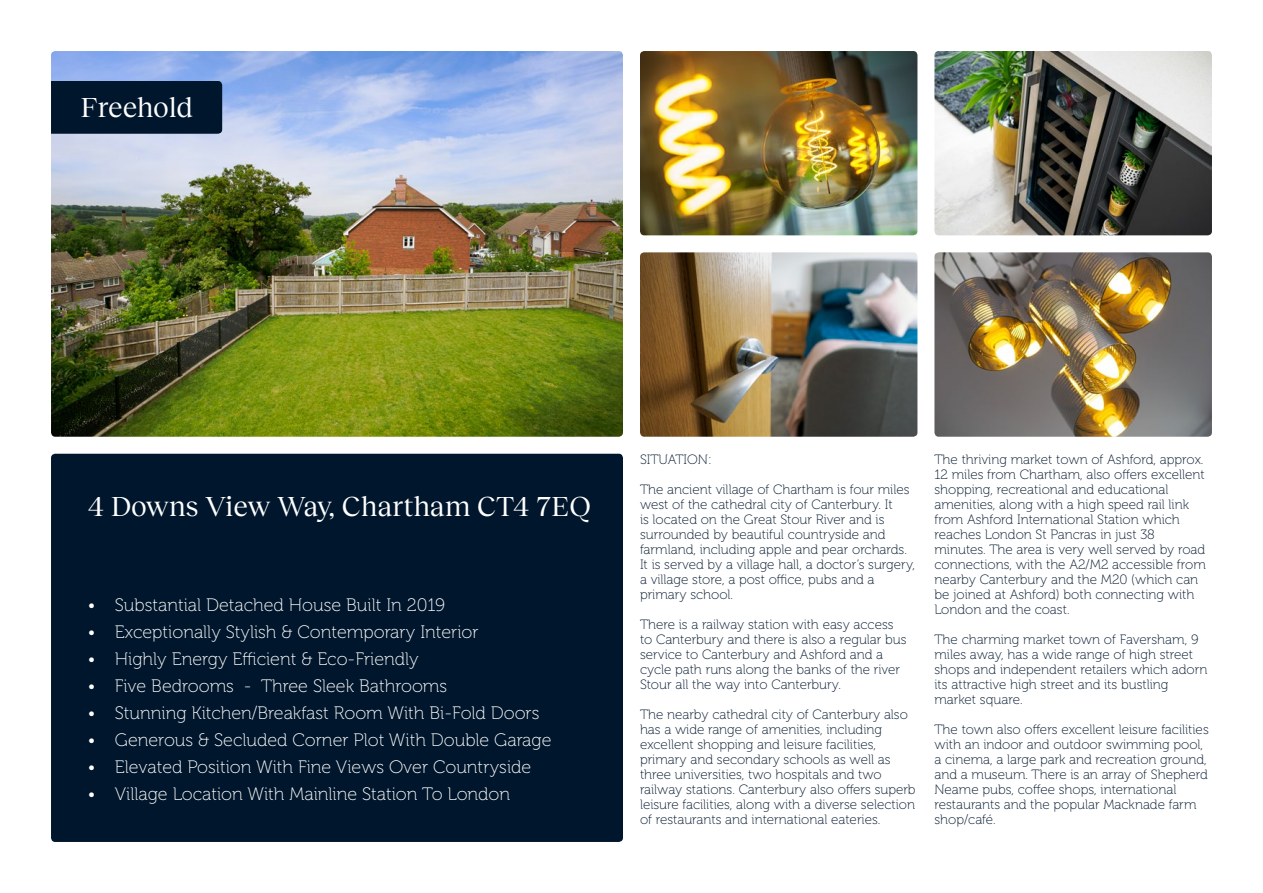
<style>
.page{position:relative;width:1263px;height:893px;background:#fff}
.page>*{position:absolute;margin:0;border:0;box-sizing:border-box;transform-origin:0 0}
.t1{font:28.5px "Reckless Neue";letter-spacing:-.005em;color:#fff}
.t2{font:18px "Museo 100";color:#fff}
.t3{font:13.5px/15px "Museo 100";color:#00162c}
</style>
<div class="page">
<div style="left:51px;top:454px;width:572px;height:388px;background:#00162c;border-radius:4px"></div>
<img style="left:51px;top:51px;width:572px;height:386px">
<img style="left:640px;top:51px;width:277px;height:184px">
<img style="left:640px;top:252px;width:277px;height:185px">
<img style="left:934px;top:51px;width:278px;height:184px">
<img style="left:934px;top:252px;width:278px;height:185px">
<div style="left:51px;top:81px;width:171px;height:53px;background:#00162c"></div>
<h1 class="t1" style="left:81px;top:88px;width:114px">Freehold</h1>
<h1 class="t1" style="left:88px;top:486px;width:504px">4 Downs View Way, Chartham CT4 7EQ</h1>
<h2 class="t2" style="left:88px;top:595px;width:359px">• Substantial Detached House Built In 2019</h2>
<h2 class="t2" style="left:88px;top:622px;width:392px">• Exceptionally Stylish &amp; Contemporary Interior</h2>
<h2 class="t2" style="left:88px;top:649px;width:333px">• Highly Energy Efficient &amp; Eco-Friendly</h2>
<h2 class="t2" style="left:88px;top:676px;width:361px">• Five Bedrooms - Three Sleek Bathrooms</h2>
<h2 class="t2" style="left:88px;top:703px;width:453px">• Stunning Kitchen/Breakfast Room With Bi-Fold Doors</h2>
<h2 class="t2" style="left:88px;top:730px;width:465px">• Generous &amp; Secluded Corner Plot With Double Garage</h2>
<h2 class="t2" style="left:88px;top:757px;width:445px">• Elevated Position With Fine Views Over Countryside</h2>
<h2 class="t2" style="left:88px;top:784px;width:424px">• Village Location With Mainline Station To London</h2>
<p class="t3" style="left:640px;top:452px;width:73px">SITUATION:</p>
<p class="t3" style="left:640px;top:482px;width:277px">The ancient village of Chartham is four miles west of the cathedral city of Canterbury. It<br>is located on the Great Stour River and is surrounded by beautiful countryside and farmland, including apple and pear orchards.<br>It is served by a village hall, a doctor’s surgery, a village store, a post office, pubs and a primary school.</p>
<p class="t3" style="left:640px;top:617px;width:268px">There is a railway station with easy access to Canterbury and there is also a regular bus service to Canterbury and Ashford and a cycle path runs along the banks of the river Stour all the way into Canterbury.</p>
<p class="t3" style="left:640px;top:707px;width:277px">The nearby cathedral city of Canterbury also has a wide range of amenities, including excellent shopping and leisure facilities, primary and secondary schools as well as three universities, two hospitals and two railway stations. Canterbury also offers superb leisure facilities, along with a diverse selection of restaurants and international eateries.</p>
<p class="t3" style="left:934px;top:452px;width:273px">The thriving market town of Ashford, approx.<br>12 miles from Chartham, also offers excellent shopping, recreational and educational amenities, along with a high speed rail link from Ashford International Station which reaches London St Pancras in just 38 minutes. The area is very well served by road connections, with the A2/M2 accessible from nearby Canterbury and the M20 (which can be joined at Ashford) both connecting with London and the coast.</p>
<p class="t3" style="left:934px;top:632px;width:274px">The charming market town of Faversham, 9 miles away, has a wide range of high street shops and independent retailers which adorn its attractive high street and its bustling market square.</p>
<p class="t3" style="left:934px;top:722px;width:276px">The town also offers excellent leisure facilities with an indoor and outdoor swimming pool, a cinema, a large park and recreation ground, and a museum. There is an array of Shepherd Neame pubs, coffee shops, international restaurants and the popular Macknade farm shop/café.</p>
</div>
